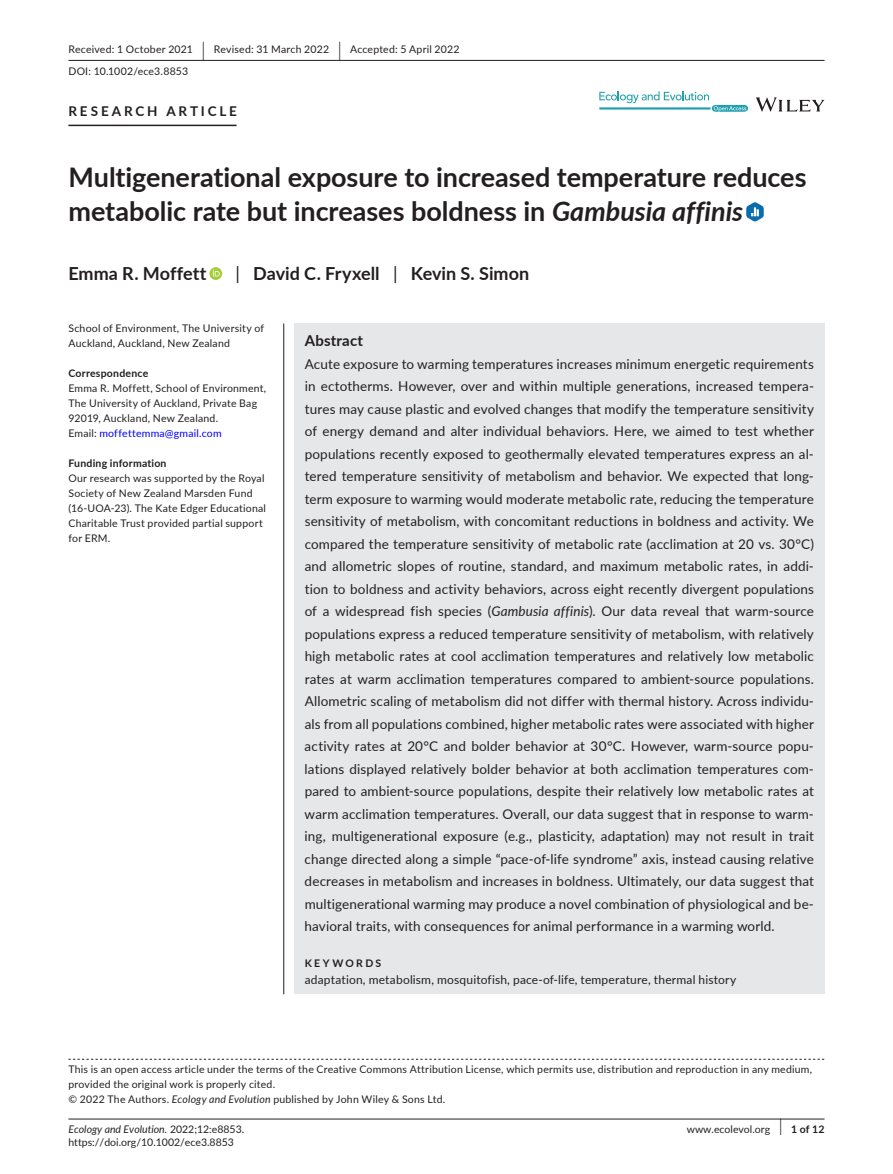
<style>
.page{position:relative;width:893px;height:1174px;background:#fff}
.page>*{position:absolute;margin:0;border:0;box-sizing:border-box;transform-origin:0 0}
.t1{font:700 27px/34.5px "Lato";color:#231f20}
.t2{font:700 18px "Lato";color:#231f20}
.t3{font:700 15px "Lato";letter-spacing:.015em;color:#231f20}
.t4{font:13.5px/22.5px "Lato";letter-spacing:.01em;color:#231f20;text-align:justify}
.t5{font:700 13.5px "Lato";letter-spacing:.21em;color:#231f20}
.t6{font:12px "Lato";letter-spacing:.015em;color:#231f20}
.t7{font:10.5px/15px "Lato";letter-spacing:.02em;color:#231f20}
.t8{font:10.5px "Lato";color:#231f20}
.t9{font:700 10.5px "Lato";letter-spacing:.02em;color:#231f20}
.t10{font:italic 10.5px "Lato";color:#231f20}
.t11{font:700 10.5px "Lato";letter-spacing:.22em;color:#231f20}
.s1{font-size:19.65px}
.s2{font-style:italic}
.s3{font-weight:400}
.s4{color:#00f}
.s5{font-style:normal}
.s6{font-weight:400;font-size:17.4px}
</style>
<div class="page">
<hr style="left:68px;top:1118px;width:756px;height:1px;background:#231f20">
<svg style="left:756px;top:97px;width:68px;height:15px"></svg>
<svg style="left:599px;top:91px;width:149px;height:21px"></svg>
<hr style="left:68px;top:60px;width:756px;height:1px;background:#231f20">
<hr style="left:68px;top:125px;width:169px;height:1px;background:#231f20">
<svg style="left:746px;top:202px;width:18px;height:19px"></svg>
<svg style="left:209px;top:267px;width:13px;height:13px"></svg>
<svg style="left:213px;top:269px;width:7px;height:7px"></svg>
<svg style="left:68px;top:1058px;width:756px;height:1px"></svg>
<div style="left:294px;top:323px;width:530px;height:671px;background:#e6e7e9"></div>
<hr style="left:283px;top:323px;width:1px;height:671px;background:#231f20">
<p class="t7" style="left:68px;top:38px;width:393px;line-height:21.8px">Received: 1 October 2021 <span class="s1">|</span> Revised: 31 March 2022 <span class="s1">|</span> Accepted: 5 April 2022<br>DOI: 10.1002/ece3.8853</p>
<p class="t5" style="left:68px;top:101px;width:170px">RESEARCH ARTICLE</p>
<h1 class="t1" style="left:68px;top:159px;width:739px">Multigenerational exposure to increased temperature reduces metabolic rate but increases boldness in <span class="s2">Gambusia affinis</span></h1>
<h2 class="t2" style="left:68px;top:260px;width:139px">Emma R. Moffett</h2>
<h2 class="t2" style="left:236px;top:260px;width:295px"><span class="s3">|</span> David C. Fryxell <span class="s3">|</span> Kevin S. Simon</h2>
<p class="t7" style="left:68px;top:320px;width:197px">School of Environment, The University of<br>Auckland, Auckland, New Zealand</p>
<p class="t9" style="left:68px;top:365px;width:81px">Correspondence</p>
<p class="t7" style="left:68px;top:380px;width:199px">Emma R. Moffett, School of Environment, The University of Auckland, Private Bag 92019, Auckland, New Zealand.<br>Email: <span class="s4">moffettemma@gmail.com</span></p>
<p class="t9" style="left:68px;top:455px;width:100px">Funding information</p>
<p class="t7" style="left:68px;top:470px;width:199px">Our research was supported by the Royal Society of New Zealand Marsden Fund (16-UOA-23). The Kate Edger Educational Charitable Trust provided partial support for ERM.</p>
<p class="t3" style="left:305px;top:329px;width:60px">Abstract</p>
<p class="t4" style="left:305px;top:352px;width:511px">Acute exposure to warming temperatures increases minimum energetic requirements in ectotherms. However, over and within multiple generations, increased tempera&shy;tures may cause plastic and evolved changes that modify the temperature sensitivity of energy demand and alter individual behaviors. Here, we aimed to test whether populations recently exposed to geothermally elevated temperatures express an al&shy;tered temperature sensitivity of metabolism and behavior. We expected that long&shy;term exposure to warming would moderate metabolic rate, reducing the temperature sensitivity of metabolism, with concomitant reductions in boldness and activity. We compared the temperature sensitivity of metabolic rate (acclimation at 20 vs. 30°C) and allometric slopes of routine, standard, and maximum metabolic rates, in addi&shy;tion to boldness and activity behaviors, across eight recently divergent populations of a widespread fish species (<span class="s2">Gambusia affinis</span>). Our data reveal that warm-source populations express a reduced temperature sensitivity of metabolism, with relatively high metabolic rates at cool acclimation temperatures and relatively low metabolic rates at warm acclimation temperatures compared to ambient-source populations.<br>Allometric scaling of metabolism did not differ with thermal history. Across individu&shy;als from all populations combined, higher metabolic rates were associated with higher activity rates at 20°C and bolder behavior at 30°C. However, warm-source popu&shy;lations displayed relatively bolder behavior at both acclimation temperatures com&shy;pared to ambient-source populations, despite their relatively low metabolic rates at warm acclimation temperatures. Overall, our data suggest that in response to warm&shy;ing, multigenerational exposure (e.g., plasticity, adaptation) may not result in trait change directed along a simple “pace-of-life syndrome” axis, instead causing relative decreases in metabolism and increases in boldness. Ultimately, our data suggest that multigenerational warming may produce a novel combination of physiological and be&shy;havioral traits, with consequences for animal performance in a warming world.</p>
<p class="t11" style="left:305px;top:955px;width:78px">KEYWORDS</p>
<p class="t6" style="left:305px;top:970px;width:433px">adaptation, metabolism, mosquitofish, pace-of-life, temperature, thermal history</p>
<p class="t7" style="left:68px;top:1061px;width:745px">This is an open access article under the terms of the Creative Commons Attribution License, which permits use, distribution and reproduction in any medium, provided the original work is properly cited.<br>© 2022 The Authors. <span class="s2">Ecology and Evolution</span> published by John Wiley &amp; Sons Ltd.</p>
<p class="t10" style="left:68px;top:1121px;width:177px">Ecology and Evolution. <span class="s5">2022;12:e8853.</span></p>
<p class="t9" style="left:779px;top:1121px;width:46px"><span class="s6">|</span> 1 of 12</p>
<p class="t8" style="left:68px;top:1135px;width:167px">https://doi.org/10.1002/ece3.8853</p>
<p class="t8" style="left:687px;top:1121px;width:85px">www.ecolevol.org</p>
</div>
